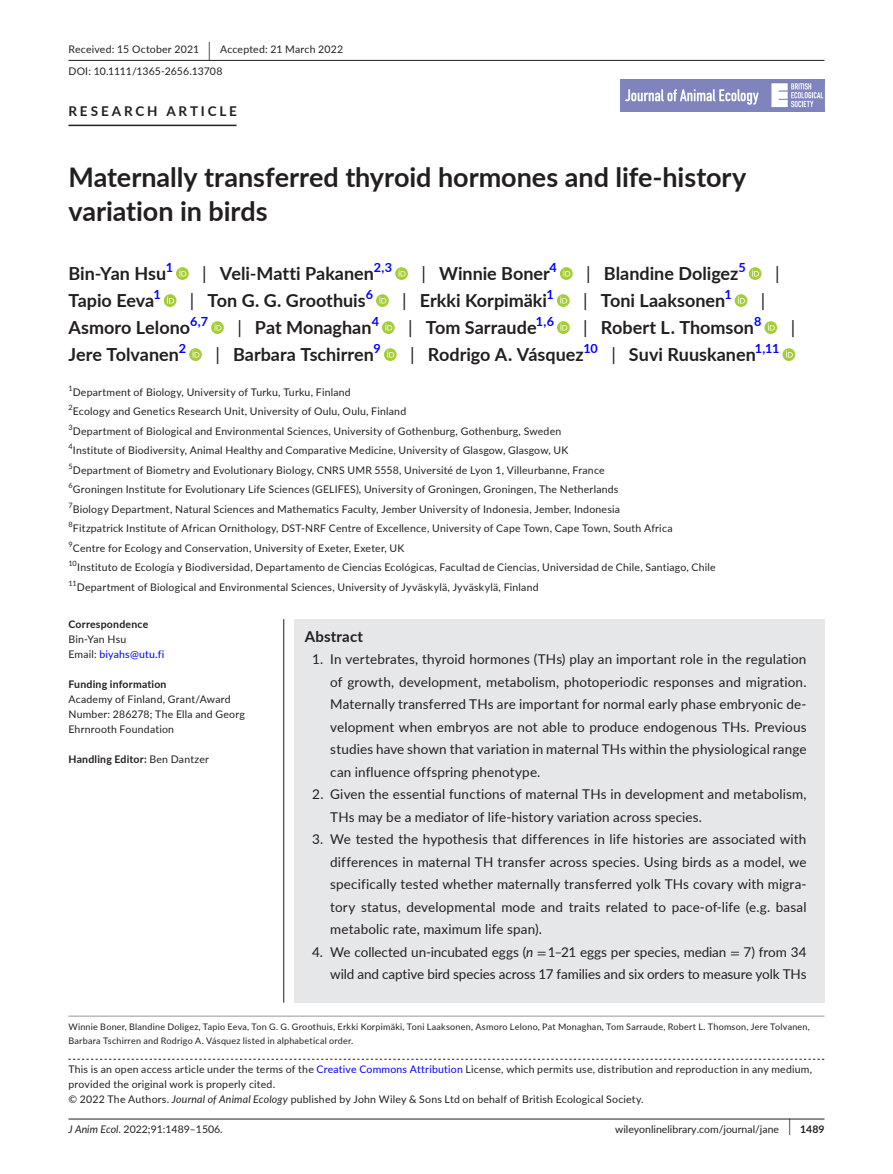
<style>
.page{position:relative;width:893px;height:1174px;background:#fff}
.page>*{position:absolute;margin:0;border:0;box-sizing:border-box;transform-origin:0 0}
.t1{font:700 27px/34.5px "Lato";color:#231f20}
.t2{font:700 18px "Lato";color:#231f20}
.t3{font:18px "Lato";color:#231f20}
.t4{font:700 15px "Lato";letter-spacing:.015em;color:#231f20}
.t5{font:13.5px/22.5px "Lato";letter-spacing:.005em;color:#231f20;text-align:justify}
.t6{font:700 13.5px "Lato";letter-spacing:.21em;color:#231f20}
.t7{font:700 12.6px "Lato";color:#00f}
.t8{font:10.5px/19.5px "Lato";letter-spacing:.02em;color:#231f20}
.t9{font:10.5px "Lato";color:#231f20}
.t10{font:700 10.5px "Lato";letter-spacing:.02em;color:#231f20}
.t11{font:9px/13.5px "Lato";letter-spacing:.025em;color:#231f20}
.t12{font:7.35px "Lato";color:#231f20}
.s1{font-size:19.65px}
.s2{font-weight:400}
.s3{color:#00f}
.s4{font-style:italic}
.s5{font-family:"STIX"}
.s6{font-size:17.4px}
.s7{font-weight:700}
</style>
<div class="page">
<hr style="left:68px;top:1118px;width:756px;height:1px;background:#231f20">
<img style="left:620px;top:79px;width:204px;height:33px">
<hr style="left:68px;top:60px;width:756px;height:1px;background:#231f20">
<hr style="left:68px;top:125px;width:169px;height:1px;background:#231f20">
<svg style="left:176px;top:267px;width:13px;height:13px"></svg>
<svg style="left:179px;top:269px;width:7px;height:7px"></svg>
<svg style="left:395px;top:267px;width:13px;height:13px"></svg>
<svg style="left:399px;top:269px;width:6px;height:7px"></svg>
<svg style="left:560px;top:267px;width:13px;height:13px"></svg>
<svg style="left:563px;top:269px;width:7px;height:7px"></svg>
<svg style="left:749px;top:267px;width:12px;height:13px"></svg>
<svg style="left:752px;top:269px;width:7px;height:7px"></svg>
<svg style="left:164px;top:294px;width:12px;height:13px"></svg>
<svg style="left:167px;top:296px;width:7px;height:7px"></svg>
<svg style="left:376px;top:294px;width:13px;height:13px"></svg>
<svg style="left:379px;top:296px;width:7px;height:7px"></svg>
<svg style="left:557px;top:294px;width:13px;height:13px"></svg>
<svg style="left:560px;top:296px;width:7px;height:7px"></svg>
<svg style="left:735px;top:294px;width:12px;height:13px"></svg>
<svg style="left:738px;top:296px;width:7px;height:7px"></svg>
<svg style="left:211px;top:321px;width:13px;height:13px"></svg>
<svg style="left:215px;top:323px;width:6px;height:7px"></svg>
<svg style="left:382px;top:321px;width:13px;height:13px"></svg>
<svg style="left:385px;top:323px;width:7px;height:7px"></svg>
<svg style="left:557px;top:321px;width:13px;height:13px"></svg>
<svg style="left:560px;top:323px;width:7px;height:7px"></svg>
<svg style="left:764px;top:321px;width:13px;height:13px"></svg>
<svg style="left:768px;top:323px;width:7px;height:7px"></svg>
<svg style="left:189px;top:348px;width:13px;height:13px"></svg>
<svg style="left:193px;top:350px;width:6px;height:7px"></svg>
<svg style="left:384px;top:348px;width:13px;height:13px"></svg>
<svg style="left:387px;top:350px;width:7px;height:7px"></svg>
<svg style="left:782px;top:348px;width:13px;height:13px"></svg>
<svg style="left:786px;top:350px;width:7px;height:7px"></svg>
<svg style="left:68px;top:1058px;width:756px;height:1px"></svg>
<hr style="left:68px;top:1015px;width:756px;height:1px;background:#939598">
<div style="left:294px;top:619px;width:530px;height:383px;background:#e6e7e9"></div>
<hr style="left:283px;top:619px;width:1px;height:383px;background:#231f20">
<p class="t8" style="left:68px;top:38px;width:276px;line-height:21.8px">Received: 15 October 2021 <span class="s1">|</span> Accepted: 21 March 2022<br>DOI: 10.1111/1365-2656.13708</p>
<p class="t6" style="left:68px;top:101px;width:170px">RESEARCH ARTICLE</p>
<h1 class="t1" style="left:68px;top:159px;width:680px">Maternally transferred thyroid hormones and life-history variation in birds</h1>
<h2 class="t2" style="left:68px;top:260px;width:99px">Bin-Yan Hsu</h2>
<p class="t7" style="left:166px;top:258px;width:9px">1</p>
<h2 class="t2" style="left:202px;top:260px;width:173px"><span class="s2">|</span> Veli-Matti Pakanen</h2>
<p class="t7" style="left:374px;top:258px;width:20px">2,3</p>
<h2 class="t2" style="left:421px;top:260px;width:130px"><span class="s2">|</span> Winnie Boner</h2>
<p class="t7" style="left:550px;top:258px;width:9px">4</p>
<h2 class="t2" style="left:586px;top:260px;width:154px"><span class="s2">|</span> Blandine Doligez</h2>
<p class="t7" style="left:738px;top:258px;width:9px">5</p>
<h2 class="t3" style="left:775px;top:260px;width:6px">|</h2>
<h2 class="t2" style="left:68px;top:287px;width:87px">Tapio Eeva</h2>
<p class="t7" style="left:153px;top:285px;width:9px">1</p>
<h2 class="t2" style="left:190px;top:287px;width:177px"><span class="s2">|</span> Ton G. G. Groothuis</h2>
<p class="t7" style="left:366px;top:285px;width:9px">6</p>
<h2 class="t2" style="left:402px;top:287px;width:146px"><span class="s2">|</span> Erkki Korpimäki</h2>
<p class="t7" style="left:547px;top:285px;width:9px">1</p>
<h2 class="t2" style="left:583px;top:287px;width:144px"><span class="s2">|</span> Toni Laaksonen</h2>
<p class="t7" style="left:724px;top:285px;width:9px">1</p>
<h2 class="t3" style="left:761px;top:287px;width:6px">|</h2>
<h2 class="t2" style="left:68px;top:314px;width:123px">Asmoro Lelono</h2>
<p class="t7" style="left:190px;top:312px;width:19px">6,7</p>
<h2 class="t2" style="left:237px;top:314px;width:136px"><span class="s2">|</span> Pat Monaghan</h2>
<p class="t7" style="left:372px;top:312px;width:9px">4</p>
<h2 class="t2" style="left:408px;top:314px;width:130px"><span class="s2">|</span> Tom Sarraude</h2>
<p class="t7" style="left:536px;top:312px;width:20px">1,6</p>
<h2 class="t2" style="left:583px;top:314px;width:172px"><span class="s2">|</span> Robert L. Thomson</h2>
<p class="t7" style="left:754px;top:312px;width:9px">8</p>
<h2 class="t3" style="left:791px;top:314px;width:6px">|</h2>
<h2 class="t2" style="left:68px;top:341px;width:112px">Jere Tolvanen</h2>
<p class="t7" style="left:179px;top:339px;width:9px">2</p>
<h2 class="t2" style="left:215px;top:341px;width:160px"><span class="s2">|</span> Barbara Tschirren</h2>
<p class="t7" style="left:374px;top:339px;width:9px">9</p>
<h2 class="t2" style="left:410px;top:341px;width:175px"><span class="s2">|</span> Rodrigo A. Vásquez</h2>
<p class="t7" style="left:583px;top:339px;width:16px">10</p>
<h2 class="t2" style="left:611px;top:341px;width:146px"><span class="s2">|</span> Suvi Ruuskanen</h2>
<p class="t7" style="left:755px;top:339px;width:26px">1,11</p>
<p class="t12" style="left:68px;top:383px;width:6px">1</p>
<p class="t8" style="left:68px;top:381px;width:649px;text-indent:4px">Department of Biology, University of Turku, Turku, Finland<br><sup>2</sup>Ecology and Genetics Research Unit, University of Oulu, Oulu, Finland<br><sup>3</sup>Department of Biological and Environmental Sciences, University of Gothenburg, Gothenburg, Sweden<br><sup>4</sup>Institute of Biodiversity, Animal Healthy and Comparative Medicine, University of Glasgow, Glasgow, UK<br><sup>5</sup>Department of Biometry and Evolutionary Biology, CNRS UMR 5558, Université de Lyon 1, Villeurbanne, France<br><sup>6</sup>Groningen Institute for Evolutionary Life Sciences (GELIFES), University of Groningen, Groningen, The Netherlands<br><sup>7</sup>Biology Department, Natural Sciences and Mathematics Faculty, Jember University of Indonesia, Jember, Indonesia<br><sup>8</sup>Fitzpatrick Institute of African Ornithology, DST-NRF Centre of Excellence, University of Cape Town, Cape Town, South Africa<br><sup>9</sup>Centre for Ecology and Conservation, University of Exeter, Exeter, UK<br><sup>10</sup>Instituto de Ecología y Biodiversidad, Departamento de Ciencias Ecológicas, Facultad de Ciencias, Universidad de Chile, Santiago, Chile <sup>11</sup>Department of Biological and Environmental Sciences, University of Jyväskylä, Jyväskylä, Finland</p>
<p class="t10" style="left:68px;top:616px;width:81px">Correspondence</p>
<p class="t8" style="left:68px;top:631px;width:97px;line-height:15px">Bin-Yan Hsu<br>Email: <span class="s3">biyahs@utu.fi</span></p>
<p class="t10" style="left:68px;top:676px;width:100px">Funding information</p>
<p class="t8" style="left:68px;top:691px;width:178px;line-height:15px">Academy of Finland, Grant/Award<br>Number: 286278; The Ella and Georg<br>Ehrnrooth Foundation</p>
<p class="t10" style="left:68px;top:751px;width:142px">Handling Editor: <span class="s2">Ben Dantzer</span></p>
<h3 class="t4" style="left:305px;top:625px;width:60px">Abstract</h3>
<p class="t5" style="left:330px;top:647px;width:478px;text-indent:-18px">1. In vertebrates, thyroid hormones (THs) play an important role in the regulation of growth, development, metabolism, photoperiodic responses and migration.<br>Maternally transferred THs are important for normal early phase embryonic de&shy;velopment when embryos are not able to produce endogenous THs. Previous studies have shown that variation in maternal THs within the physiological range can influence offspring phenotype.</p>
<p class="t5" style="left:330px;top:782px;width:478px;text-indent:-18px">2. Given the essential functions of maternal THs in development and metabolism,<br>THs may be a mediator of life-history variation across species.</p>
<p class="t5" style="left:330px;top:827px;width:478px;text-indent:-18px">3. We tested the hypothesis that differences in life histories are associated with differences in maternal TH transfer across species. Using birds as a model, we specifically tested whether maternally transferred yolk THs covary with migra&shy;tory status, developmental mode and traits related to pace-of-life (e.g. basal metabolic rate, maximum life span).</p>
<p class="t5" style="left:312px;top:940px;width:496px;text-align:right">4. We collected un-incubated eggs (<span class="s4">n</span> <span class="s5">=</span> 1–21 eggs per species, median <span class="s5">=</span> 7) from 34 wild and captive bird species across 17 families and six orders to measure yolk THs</p>
<p class="t11" style="left:68px;top:1019px;width:743px">Winnie Boner, Blandine Doligez, Tapio Eeva, Ton G. G. Groothuis, Erkki Korpimäki, Toni Laaksonen, Asmoro Lelono, Pat Monaghan, Tom Sarraude, Robert L. Thomson, Jere Tolvanen,<br>Barbara Tschirren and Rodrigo A. Vásquez listed in alphabetical order.</p>
<p class="t8" style="left:68px;top:1061px;width:745px;line-height:15px">This is an open access article under the terms of the <span class="s3">Creative Commons Attribution</span> License, which permits use, distribution and reproduction in any medium, provided the original work is properly cited.<br>© 2022 The Authors. <span class="s4">Journal of Animal Ecology</span> published by John Wiley &amp; Sons Ltd on behalf of British Ecological Society.</p>
<p class="t9" style="left:68px;top:1121px;width:156px"><span class="s4">J Anim Ecol.</span> 2022;91:1489–1506.</p>
<p class="t9" style="left:615px;top:1121px;width:211px">wileyonlinelibrary.com/journal/jane <span class="s6">|</span> <span class="s7">1489</span></p>
</div>
